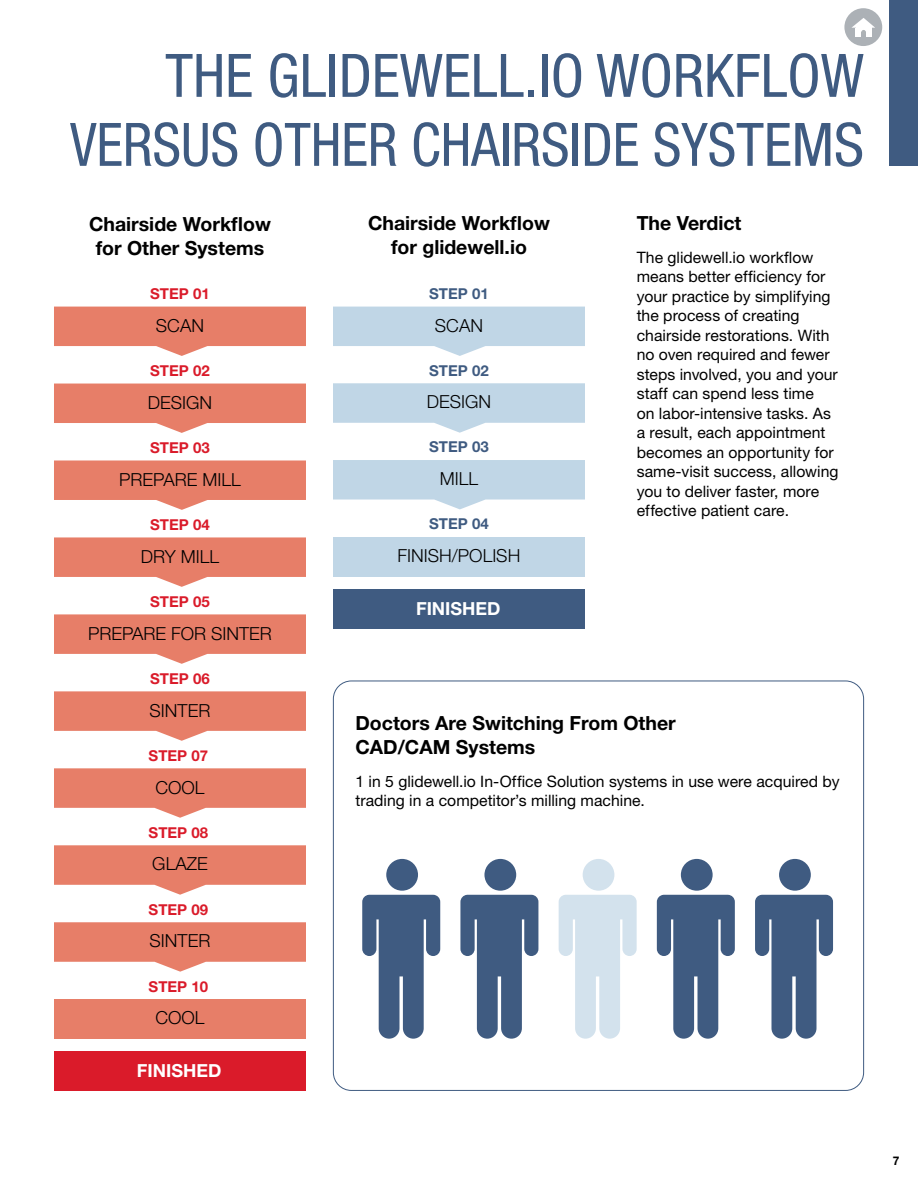
<style>
.page{position:relative;width:918px;height:1188px;background:#fff}
.page>*{position:absolute;margin:0;border:0;box-sizing:border-box;transform-origin:0 0}
.t1{font:condensed 60px/69px "Helvetica Neue LT Std";color:#3f5b81;text-align:right}
.t2{font:700 19.5px/24px "Helvetica Neue LT Std";color:#000;text-align:center}
.t3{font:300 18px "Helvetica Neue LT Std";color:#000}
.t4{font:700 18px "Helvetica Neue LT Std";color:#fff}
.t5{font:15.75px/19.5px "Helvetica Neue LT Std";color:#000}
.t6{font:700 15px "Helvetica Neue LT Std";color:#da1b2a}
.t7{font:700 15px "Helvetica Neue LT Std";color:#3f5b81}
.t8{font:700 12px "Helvetica Neue LT Std";color:#000}
</style>
<div class="page">
<div style="left:844px;top:8px;width:38px;height:38px;background:#acb1b6;border-radius:50%"></div>
<svg style="left:852px;top:18px;width:23px;height:17px"></svg>
<div style="left:856px;top:28px;width:5px;height:8px;background:#fff"></div>
<div style="left:866px;top:28px;width:6px;height:8px;background:#fff"></div>
<div style="left:386px;top:859px;width:32px;height:32px;background:#3f5b81;border-radius:50%"></div>
<svg style="left:362px;top:895px;width:78px;height:144px"></svg>
<div style="left:681px;top:859px;width:32px;height:32px;background:#3f5b81;border-radius:50%"></div>
<svg style="left:657px;top:895px;width:78px;height:144px"></svg>
<div style="left:484px;top:859px;width:32px;height:32px;background:#3f5b81;border-radius:50%"></div>
<svg style="left:460px;top:895px;width:78px;height:144px"></svg>
<div style="left:779px;top:859px;width:32px;height:32px;background:#3f5b81;border-radius:50%"></div>
<svg style="left:755px;top:895px;width:78px;height:144px"></svg>
<div style="left:583px;top:859px;width:31px;height:32px;background:#d3e2ed;border-radius:50%"></div>
<svg style="left:559px;top:895px;width:78px;height:144px"></svg>
<svg style="left:54px;top:307px;width:252px;height:49px"></svg>
<svg style="left:54px;top:384px;width:252px;height:49px"></svg>
<svg style="left:54px;top:845px;width:252px;height:50px"></svg>
<svg style="left:54px;top:460px;width:252px;height:50px"></svg>
<svg style="left:54px;top:922px;width:252px;height:50px"></svg>
<svg style="left:54px;top:537px;width:252px;height:50px"></svg>
<div style="left:54px;top:999px;width:252px;height:40px;background:#e77e68"></div>
<svg style="left:54px;top:614px;width:252px;height:50px"></svg>
<svg style="left:54px;top:691px;width:252px;height:50px"></svg>
<svg style="left:54px;top:768px;width:252px;height:50px"></svg>
<div style="left:54px;top:1051px;width:252px;height:40px;background:#da1b2a"></div>
<svg style="left:333px;top:307px;width:252px;height:49px"></svg>
<svg style="left:333px;top:383px;width:252px;height:50px"></svg>
<svg style="left:333px;top:460px;width:252px;height:49px"></svg>
<div style="left:333px;top:537px;width:252px;height:39px;background:#c0d6e6"></div>
<div style="left:333px;top:589px;width:252px;height:39px;background:#3f5b81"></div>
<div style="left:890px;top:0;width:28px;height:166px;background:#3f5b81"></div>
<h1 class="t1" style="left:70px;top:41px;width:795px">THE GLIDEWELL.IO WORKFLOW<br>VERSUS OTHER CHAIRSIDE SYSTEMS</h1>
<p class="t2" style="left:89px;top:212px;width:183px">Chairside Workflow for Other Systems</p>
<p class="t6" style="left:150px;top:284px;width:61px">STEP 01</p>
<p class="t3" style="left:156px;top:314px;width:50px">SCAN</p>
<p class="t6" style="left:150px;top:361px;width:61px">STEP 02</p>
<p class="t3" style="left:148px;top:391px;width:66px">DESIGN</p>
<p class="t6" style="left:150px;top:438px;width:61px">STEP 03</p>
<p class="t3" style="left:119px;top:468px;width:123px">PREPARE MILL</p>
<p class="t6" style="left:150px;top:515px;width:61px">STEP 04</p>
<p class="t3" style="left:141px;top:545px;width:80px">DRY MILL</p>
<p class="t6" style="left:150px;top:592px;width:61px">STEP 05</p>
<p class="t3" style="left:88px;top:622px;width:185px">PREPARE FOR SINTER</p>
<p class="t6" style="left:150px;top:669px;width:61px">STEP 06</p>
<p class="t3" style="left:150px;top:699px;width:62px">SINTER</p>
<p class="t6" style="left:149px;top:746px;width:61px">STEP 07</p>
<p class="t3" style="left:155px;top:776px;width:51px">COOL</p>
<p class="t6" style="left:149px;top:823px;width:61px">STEP 08</p>
<p class="t3" style="left:152px;top:853px;width:57px">GLAZE</p>
<p class="t6" style="left:149px;top:900px;width:61px">STEP 09</p>
<p class="t3" style="left:150px;top:930px;width:62px">SINTER</p>
<p class="t6" style="left:149px;top:977px;width:61px">STEP 10</p>
<p class="t3" style="left:155px;top:1007px;width:51px">COOL</p>
<p class="t4" style="left:137px;top:1060px;width:86px">FINISHED</p>
<p class="t2" style="left:368px;top:211px;width:183px">Chairside Workflow for glidewell.io</p>
<p class="t7" style="left:429px;top:284px;width:61px">STEP 01</p>
<p class="t3" style="left:435px;top:314px;width:50px">SCAN</p>
<p class="t7" style="left:429px;top:361px;width:61px">STEP 02</p>
<p class="t3" style="left:427px;top:391px;width:66px">DESIGN</p>
<p class="t7" style="left:429px;top:438px;width:61px">STEP 03</p>
<p class="t3" style="left:440px;top:468px;width:40px">MILL</p>
<p class="t7" style="left:429px;top:514px;width:61px">STEP 04</p>
<p class="t3" style="left:398px;top:545px;width:124px">FINISH/POLISH</p>
<p class="t4" style="left:416px;top:598px;width:86px">FINISHED</p>
<p class="t2" style="left:637px;top:211px;width:106px">The Verdict</p>
<p class="t5" style="left:637px;top:247px;width:203px">The glidewell.io workflow means better efficiency for your practice by simplifying the process of creating chairside restorations. With no oven required and fewer steps involved, you and your staff can spend less time<br>on labor-intensive tasks. As a result, each appointment becomes an opportunity for same-visit success, allowing you to deliver faster, more effective patient care.</p>
<p class="t2" style="left:355px;top:711px;width:322px;text-align:left">Doctors Are Switching From Other<br>CAD/CAM Systems</p>
<p class="t5" style="left:356px;top:771px;width:486px">1 in 5 glidewell.io In-Office Solution systems in use were acquired by trading in a competitor’s milling machine.</p>
<p class="t8" style="left:893px;top:1154px;width:8px">7</p>
</div>
